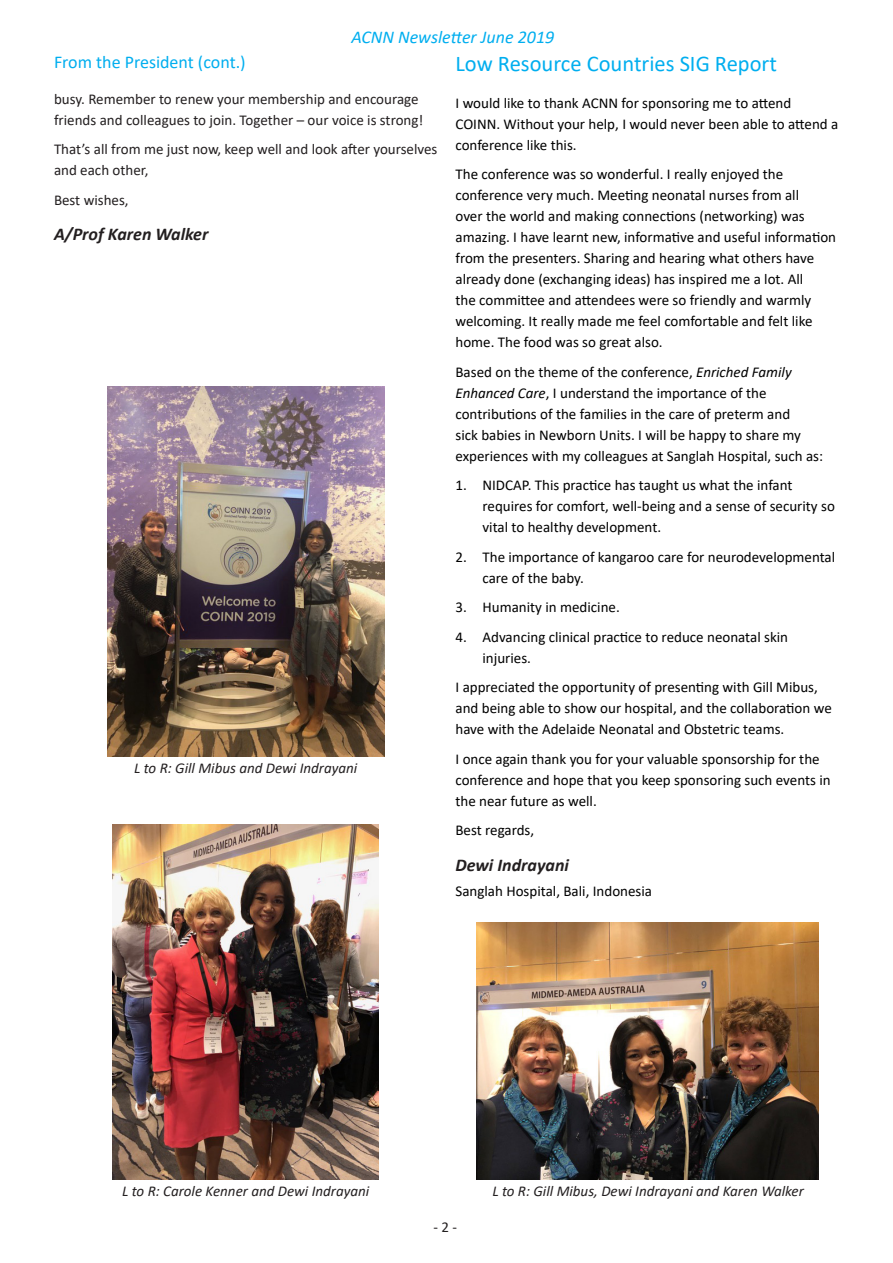
<style>
.page{position:relative;width:893px;height:1263px;background:#fff}
.page>*{position:absolute;margin:0;border:0;box-sizing:border-box;transform-origin:0 0}
.Heading{font:22.5px "Calibri";color:#00aeef}
.Names{font:italic 700 18px "Calibri";color:#231f20}
.Column_heading{font:18px "Calibri";color:#00aeef}
.t1{font:italic 18px "Calibri";color:#00aeef}
.Paragraph_Style_1{font:15px/21px "Calibri";color:#000}
.Paragraph_Style_1-2{font:15px/21px "Calibri";color:#231f20}
.Paragraph_Style_1-3{font:italic 15px "Calibri";color:#231f20}
.s1{font-style:italic}
</style>
<div class="page">
<img style="left:476px;top:923px;width:342px;height:256px">
<img style="left:107px;top:387px;width:278px;height:370px">
<img style="left:113px;top:825px;width:266px;height:354px">
<p class="t1" style="left:351px;top:25px;width:204px">ACNN Newsletter June 2019</p>
<p class="Column_heading" style="left:54px;top:49px;width:193px">From the President (cont.)</p>
<p class="Paragraph_Style_1-2" style="left:54px;top:88px;width:371px">busy. Remember to renew your membership and encourage friends and colleagues to join. Together – our voice is strong!</p>
<p class="Paragraph_Style_1-2" style="left:54px;top:138px;width:385px">That’s all from me just now, keep well and look after yourselves and each other,</p>
<p class="Paragraph_Style_1-2" style="left:54px;top:189px;width:76px">Best wishes,</p>
<p class="Names" style="left:54px;top:221px;width:156px">A/Prof Karen Walker</p>
<p class="Paragraph_Style_1-3" style="left:134px;top:757px;width:225px">L to R: Gill Mibus and Dewi Indrayani</p>
<p class="Heading" style="left:455px;top:48px;width:323px">Low Resource Countries SIG Report</p>
<p class="Paragraph_Style_1" style="left:455px;top:92px;width:384px">I would like to thank ACNN for sponsoring me to attend<br>COINN. Without your help, I would never been able to attend a conference like this.</p>
<p class="Paragraph_Style_1" style="left:455px;top:163px;width:382px">The conference was so wonderful. I really enjoyed the conference very much. Meeting neonatal nurses from all<br>over the world and making connections (networking) was amazing. I have learnt new, informative and useful information from the presenters. Sharing and hearing what others have already done (exchanging ideas) has inspired me a lot. All<br>the committee and attendees were so friendly and warmly welcoming. It really made me feel comfortable and felt like home. The food was so great also.</p>
<p class="Paragraph_Style_1" style="left:455px;top:361px;width:369px">Based on the theme of the conference, <span class="s1">Enriched Family Enhanced Care</span>, I understand the importance of the contributions of the families in the care of preterm and<br>sick babies in Newborn Units. I will be happy to share my experiences with my colleagues at Sanglah Hospital, such as:</p>
<p class="Paragraph_Style_1" style="left:482px;top:474px;width:354px;text-indent:-27px">1. NIDCAP. This practice has taught us what the infant requires for comfort, well-being and a sense of security so vital to healthy development.</p>
<p class="Paragraph_Style_1" style="left:482px;top:546px;width:354px;text-indent:-27px">2. The importance of kangaroo care for neurodevelopmental care of the baby.</p>
<p class="Paragraph_Style_1" style="left:455px;top:596px;width:166px">3. Humanity in medicine.</p>
<p class="Paragraph_Style_1" style="left:482px;top:626px;width:307px;text-indent:-27px">4. Advancing clinical practice to reduce neonatal skin injuries.</p>
<p class="Paragraph_Style_1" style="left:455px;top:676px;width:378px">I appreciated the opportunity of presenting with Gill Mibus, and being able to show our hospital, and the collaboration we have with the Adelaide Neonatal and Obstetric teams.</p>
<p class="Paragraph_Style_1" style="left:455px;top:748px;width:377px">I once again thank you for your valuable sponsorship for the conference and hope that you keep sponsoring such events in the near future as well.</p>
<p class="Paragraph_Style_1" style="left:455px;top:819px;width:80px">Best regards,</p>
<p class="Names" style="left:455px;top:852px;width:115px">Dewi Indrayani</p>
<p class="Paragraph_Style_1" style="left:455px;top:880px;width:198px">Sanglah Hospital, Bali, Indonesia</p>
<p class="Paragraph_Style_1-3" style="left:122px;top:1181px;width:249px">L to R: Carole Kenner and Dewi Indrayani</p>
<p class="Paragraph_Style_1-3" style="left:492px;top:1181px;width:313px">L to R: Gill Mibus, Dewi Indrayani and Karen Walker</p>
<p class="Paragraph_Style_1-2" style="left:434px;top:1216px;width:25px">- 2 -</p>
</div>
